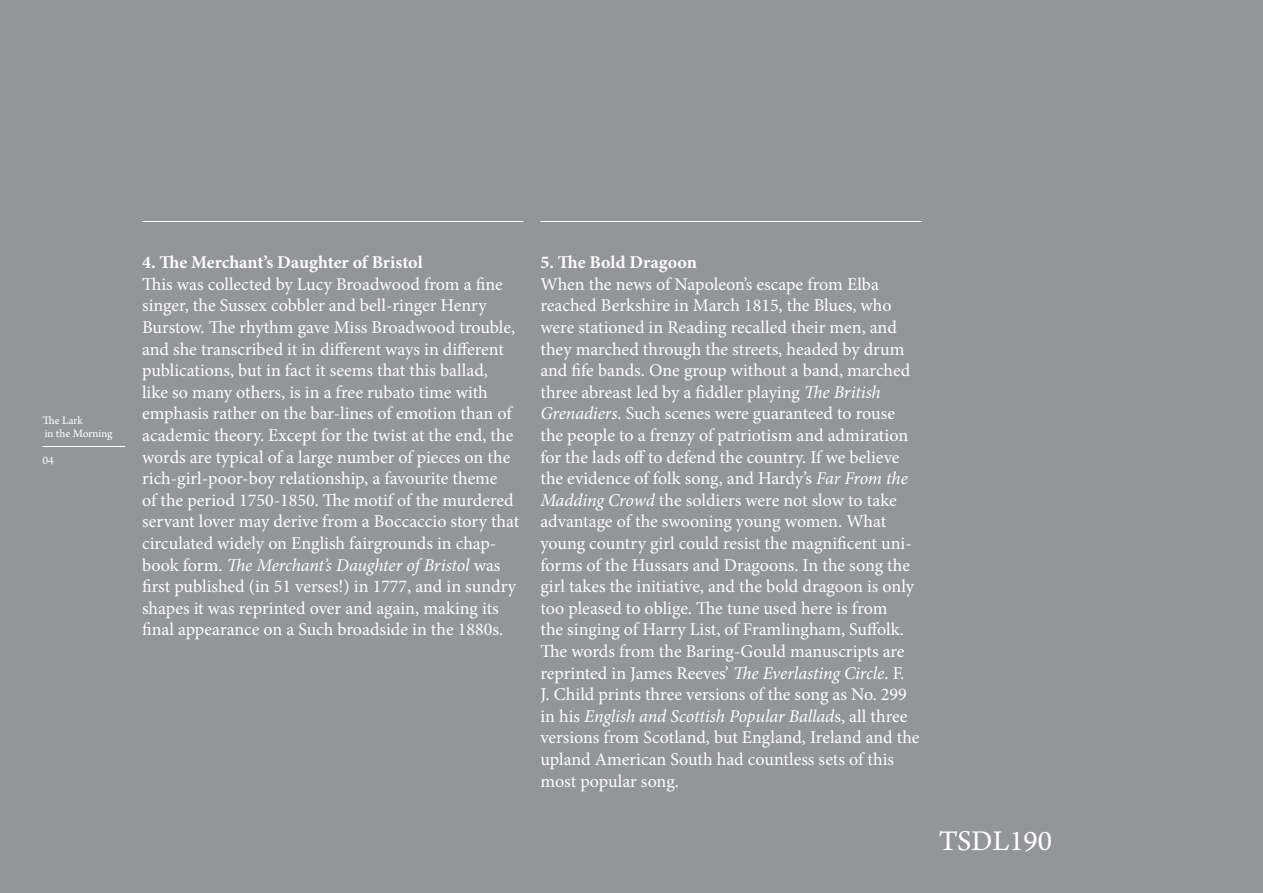
<style>
.page{position:relative;width:1263px;height:893px;background:#939598}
.page>*{position:absolute;margin:0;border:0;box-sizing:border-box;transform-origin:0 0}
.t1{font:30px "Arno Pro";color:#fff}
.t2{font:18px/21.6px "Minion Pro";color:#fff}
.t3{font:700 18px "Minion Pro";letter-spacing:-.005em;color:#fff}
.t4{font:12px/13.5px "Arno Pro";color:#fff}
.s1{font-style:italic}
</style>
<div class="page">
<hr style="left:43px;top:446px;width:82px;height:1px;background:#fff">
<hr style="left:142px;top:221px;width:381px;height:1px;background:#fff">
<hr style="left:540px;top:221px;width:382px;height:1px;background:#fff">
<p class="t4" style="left:43px;top:414px;width:72px">The Lark<br>in the Morning</p>
<p class="t4" style="left:43px;top:455px;width:13px">04</p>
<p class="t3" style="left:142px;top:250px;width:282px">4. The Merchant’s Daughter of Bristol</p>
<p class="t2" style="left:142px;top:273px;width:379px">This was collected by Lucy Broadwood from a fine singer, the Sussex cobbler and bell-ringer Henry Burstow. The rhythm gave Miss Broadwood trouble, and she transcribed it in different ways in different publications, but in fact it seems that this ballad,<br>like so many others, is in a free rubato time with emphasis rather on the bar-lines of emotion than of academic theory. Except for the twist at the end, the words are typical of a large number of pieces on the rich-girl-poor-boy relationship, a favourite theme<br>of the period 1750-1850. The motif of the murdered servant lover may derive from a Boccaccio story that circulated widely on English fairgrounds in chap&shy;book form. <span class="s1">The Merchant’s Daughter of Bristol</span> was first published (in 51 verses!) in 1777, and in sundry shapes it was reprinted over and again, making its final appearance on a Such broadside in the 1880s.</p>
<p class="t3" style="left:540px;top:250px;width:158px">5. The Bold Dragoon</p>
<p class="t2" style="left:540px;top:273px;width:381px">When the news of Napoleon’s escape from Elba reached Berkshire in March 1815, the Blues, who were stationed in Reading recalled their men, and they marched through the streets, headed by drum and fife bands. One group without a band, marched three abreast led by a fiddler playing <span class="s1">The British Grenadiers</span>. Such scenes were guaranteed to rouse the people to a frenzy of patriotism and admiration for the lads off to defend the country. If we believe the evidence of folk song, and Hardy’s <span class="s1">Far From the Madding Crowd</span> the soldiers were not slow to take advantage of the swooning young women. What young country girl could resist the magnificent uni&shy;forms of the Hussars and Dragoons. In the song the girl takes the initiative, and the bold dragoon is only too pleased to oblige. The tune used here is from<br>the singing of Harry List, of Framlingham, Suffolk.<br>The words from the Baring-Gould manuscripts are reprinted in James Reeves’ <span class="s1">The Everlasting Circle</span>. F.<br>J. Child prints three versions of the song as No. 299 in his <span class="s1">English and Scottish Popular Ballad</span>s, all three versions from Scotland, but England, Ireland and the upland American South had countless sets of this most popular song.</p>
<p class="t1" style="left:939px;top:824px;width:115px">TSDL190</p>
</div>
